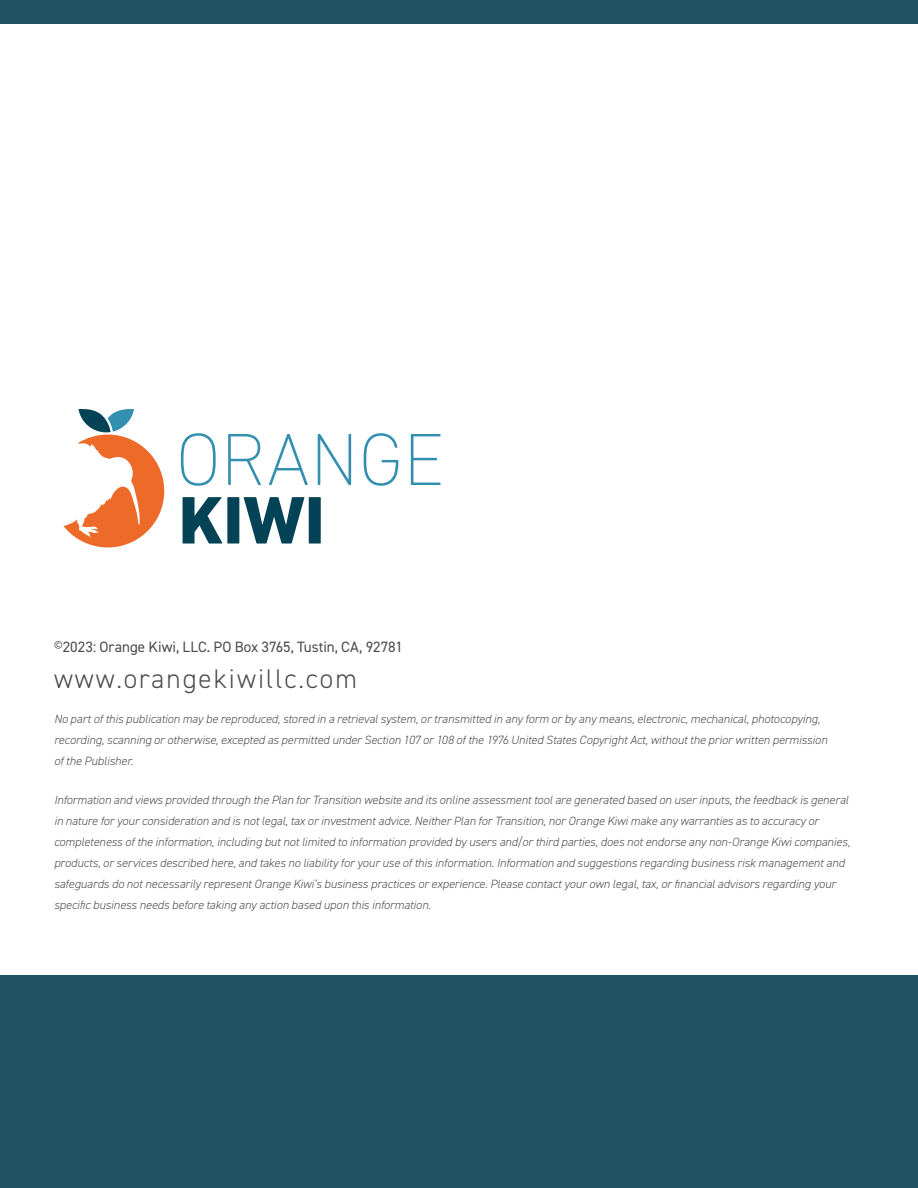
<style>
.page{position:relative;width:918px;height:1188px;background:#fff}
.page>*{position:absolute;margin:0;border:0;box-sizing:border-box;transform-origin:0 0}
.t1{font:300 27px "DIN2014";letter-spacing:.075em;color:#4d4d4f}
.t2{font:15px "DIN2014";letter-spacing:.005em;color:#4d4d4f}
.t3{font:italic 300 12px/21px "DIN2014";color:#4d4d4f}
</style>
<div class="page">
<div style="left:0;top:976px;width:918px;height:212px;background:#1e5263"></div>
<div style="left:0;top:0;width:918px;height:23px;background:#1e5263"></div>
<svg style="left:181px;top:433px;width:35px;height:53px"></svg>
<svg style="left:228px;top:434px;width:33px;height:51px"></svg>
<svg style="left:269px;top:434px;width:39px;height:51px"></svg>
<svg style="left:318px;top:434px;width:33px;height:51px"></svg>
<svg style="left:364px;top:433px;width:34px;height:53px"></svg>
<svg style="left:411px;top:434px;width:30px;height:51px"></svg>
<svg style="left:183px;top:497px;width:138px;height:47px"></svg>
<svg style="left:63px;top:408px;width:102px;height:140px"></svg>
<p class="t2" style="left:54px;top:638px;width:350px"><sup>©</sup>2023: Orange Kiwi, LLC. PO Box 3765, Tustin, CA, 92781</p>
<h1 class="t1" style="left:54px;top:663px;width:304px">www.orangekiwillc.com</h1>
<p class="t3" style="left:54px;top:708px;width:775px">No part of this publication may be reproduced, stored in a retrieval system, or transmitted in any form or by any means, electronic, mechanical, photocopying, recording, scanning or otherwise, excepted as permitted under Section 107 or 108 of the 1976 United States Copyright Act, without the prior written permission of the Publisher.</p>
<p class="t3" style="left:54px;top:789px;width:798px">Information and views provided through the Plan for Transition website and its online assessment tool are generated based on user inputs, the feedback is general in nature for your consideration and is not legal, tax or investment advice. Neither Plan for Transition, nor Orange Kiwi make any warranties as to accuracy or completeness of the information, including but not limited to information provided by users and/or third parties, does not endorse any non-Orange Kiwi companies, products, or services described here, and takes no liability for your use of this information. Information and suggestions regarding business risk management and safeguards do not necessarily represent Orange Kiwi’s business practices or experience. Please contact your own legal, tax, or financial advisors regarding your specific business needs before taking any action based upon this information.</p>
</div>
